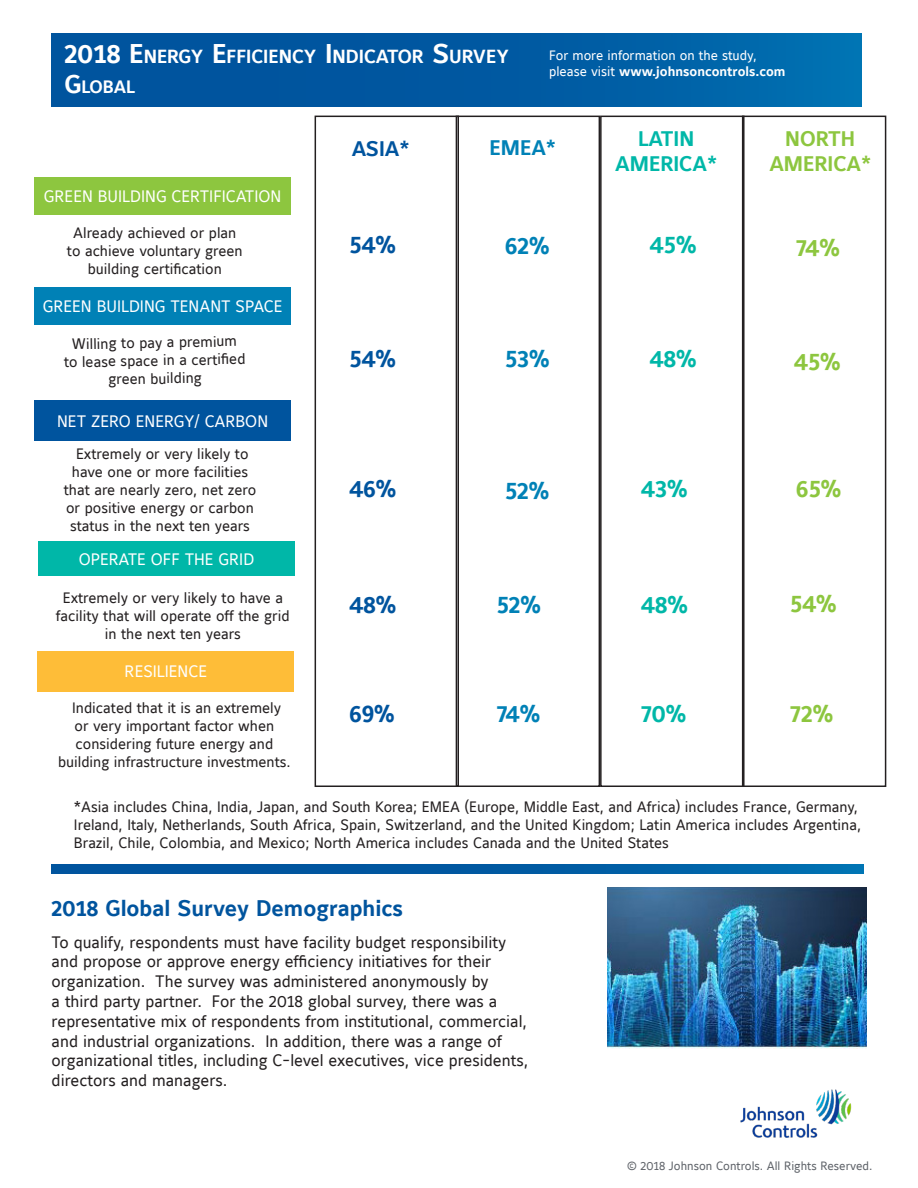
<style>
.page{position:relative;width:918px;height:1188px;background:#fff}
.page>*{position:absolute;margin:0;border:0;box-sizing:border-box;transform-origin:0 0}
.t1{font:24px "Maurea Bold Lf";color:#00549e}
.t2{font:24px "Maurea Bold Lf";color:#0081b6}
.t3{font:24px "Maurea Bold Lf";color:#00b7a8}
.t4{font:24px "Maurea Bold Lf";color:#8dc63f}
.t5{font:22.5px "Maurea Bold Lf";color:#00549e}
.t6{font:21px/25.2px "Maurea Bold Lf";color:#00b7a8;text-align:center}
.t7{font:21px/25.2px "Maurea Bold Lf";color:#8dc63f;text-align:center}
.t8{font:21px "Maurea Bold Lf";color:#00549e}
.t9{font:21px "Maurea Bold Lf";color:#0081b6}
.t10{font:18.9px "Maurea Bold Lf";color:#fff}
.t11{font:17.85px "Maurea Bold Lf";color:#fff}
.t12{font:16.5px/19.8px "Maurea Regular Lf";color:#231f20}
.t13{font:16.5px "Maurea Regular Lf";color:#fff}
.t14{font:15px/18px "Maurea Regular Lf";color:#231f20;text-align:center}
.t15{font:13.5px/16.2px "Maurea Regular Lf";color:#fff}
.t16{font:12px "Maurea Regular Lf";color:#5f6369}
.s1{font-size:27px}
.s2{font-size:25.5px}
.s3{font-family:"Maurea Bold Lf"}
</style>
<div class="page">
<div style="left:456px;top:116px;width:144px;height:671px;border:2px solid #231f20"></div>
<div style="left:742px;top:116px;width:144px;height:671px;border:2px solid #231f20"></div>
<div style="left:52px;top:34px;width:810px;height:72px;background:linear-gradient(to right,#004d99,#006bad)"></div>
<img style="left:740px;top:1089px;width:112px;height:48px">
<div style="left:34px;top:287px;width:257px;height:37px;background:#0081b6"></div>
<div style="left:34px;top:400px;width:257px;height:41px;background:#00549e"></div>
<div style="left:38px;top:541px;width:257px;height:35px;background:#00b7a8"></div>
<div style="left:38px;top:651px;width:256px;height:40px;background:#febd38"></div>
<img style="left:607px;top:888px;width:260px;height:161px">
<svg style="left:52px;top:865px;width:812px;height:8px;background:#005ba3"></svg>
<div style="left:34px;top:178px;width:257px;height:37px;background:#8dc63f"></div>
<div style="left:315px;top:116px;width:144px;height:671px;border:2px solid #231f20"></div>
<div style="left:600px;top:116px;width:145px;height:671px;border:2px solid #231f20"></div>
<p class="t10" style="left:64px;top:46px;width:446px"><span class="s1">2018 E</span>NERGY <span class="s1">E</span>FFICIENCY <span class="s1">I</span> NDICATOR <span class="s1">S</span>URVEY</p>
<p class="t11" style="left:64px;top:77px;width:72px"><span class="s2">G</span>LOBAL</p>
<p class="t15" style="left:549px;top:47px;width:238px">For more information on the study, please visit <span class="s3">www.johnsoncontrols.com</span></p>
<p class="t13" style="left:44px;top:187px;width:239px">GREEN BUILDING CERTIFICATION</p>
<p class="t14" style="left:67px;top:224px;width:177px">Already achieved or plan to achieve voluntary green building certification</p>
<p class="t13" style="left:43px;top:297px;width:241px">GREEN BUILDING TENANT SPACE</p>
<p class="t14" style="left:63px;top:335px;width:183px;rotate:-1deg">Willing to pay a premium to lease space in a certifi ed green building</p>
<p class="t13" style="left:57px;top:412px;width:213px">NET ZERO ENERGY/ CARBON</p>
<p class="t14" style="left:64px;top:446px;width:194px">Extremely or very likely to have one or more facilities that are nearly zero, net zero or positive energy or carbon status in the next ten years</p>
<p class="t13" style="left:79px;top:550px;width:177px">OPERATE OFF THE GRID</p>
<p class="t14" style="left:56px;top:589px;width:235px">Extremely or very likely to have a facility that will operate off the grid in the next ten years</p>
<p class="t13" style="left:125px;top:662px;width:84px">RESILIENCE</p>
<p class="t14" style="left:58px;top:699px;width:234px">Indicated that it is an extremely<br>or very important factor when considering future energy and building infrastructure investments.</p>
<p class="t8" style="left:352px;top:137px;width:59px">ASIA*</p>
<p class="t9" style="left:489px;top:136px;width:68px">EMEA*</p>
<p class="t6" style="left:615px;top:127px;width:103px">LATIN<br>AMERICA*</p>
<p class="t7" style="left:769px;top:127px;width:103px">NORTH<br>AMERICA*</p>
<p class="t1" style="left:350px;top:232px;width:48px">54%</p>
<p class="t2" style="left:505px;top:233px;width:46px">62%</p>
<p class="t3" style="left:650px;top:232px;width:48px">45%</p>
<p class="t4" style="left:796px;top:234px;width:45px">74%</p>
<p class="t1" style="left:350px;top:345px;width:48px">54%</p>
<p class="t2" style="left:505px;top:345px;width:46px">53%</p>
<p class="t3" style="left:650px;top:345px;width:48px">48%</p>
<p class="t4" style="left:794px;top:349px;width:48px">45%</p>
<p class="t1" style="left:350px;top:475px;width:48px">46%</p>
<p class="t2" style="left:505px;top:477px;width:46px">52%</p>
<p class="t3" style="left:641px;top:475px;width:48px">43%</p>
<p class="t4" style="left:796px;top:475px;width:46px">65%</p>
<p class="t1" style="left:350px;top:591px;width:48px">48%</p>
<p class="t2" style="left:497px;top:591px;width:46px">52%</p>
<p class="t3" style="left:641px;top:591px;width:48px">48%</p>
<p class="t4" style="left:790px;top:590px;width:48px">54%</p>
<p class="t1" style="left:350px;top:700px;width:47px">69%</p>
<p class="t2" style="left:497px;top:700px;width:45px">74%</p>
<p class="t3" style="left:641px;top:700px;width:47px">70%</p>
<p class="t4" style="left:790px;top:700px;width:45px">72%</p>
<p class="t14" style="left:74px;top:798px;width:789px;text-align:left">*Asia includes China, India, Japan, and South Korea; EMEA (Europe, Middle East, and Africa) includes France, Germany,<br>Ireland, Italy, Netherlands, South Africa, Spain, Switzerland, and the United Kingdom; Latin America includes Argentina,<br>Brazil, Chile, Colombia, and Mexico; North America includes Canada and the United States</p>
<p class="t5" style="left:52px;top:896px;width:353px">2018 Global Survey Demographics</p>
<p class="t12" style="left:52px;top:932px;width:478px">To qualify, respondents must have facility budget responsibility and propose or approve energy efficiency initiatives for their organization. The survey was administered anonymously by<br>a third party partner. For the 2018 global survey, there was a representative mix of respondents from institutional, commercial, and industrial organizations. In addition, there was a range of organizational titles, including C-level executives, vice presidents, directors and managers.</p>
<p class="t16" style="left:627px;top:1159px;width:247px">© 2018 Johnson Controls. All Rights Reserved.</p>
</div>
